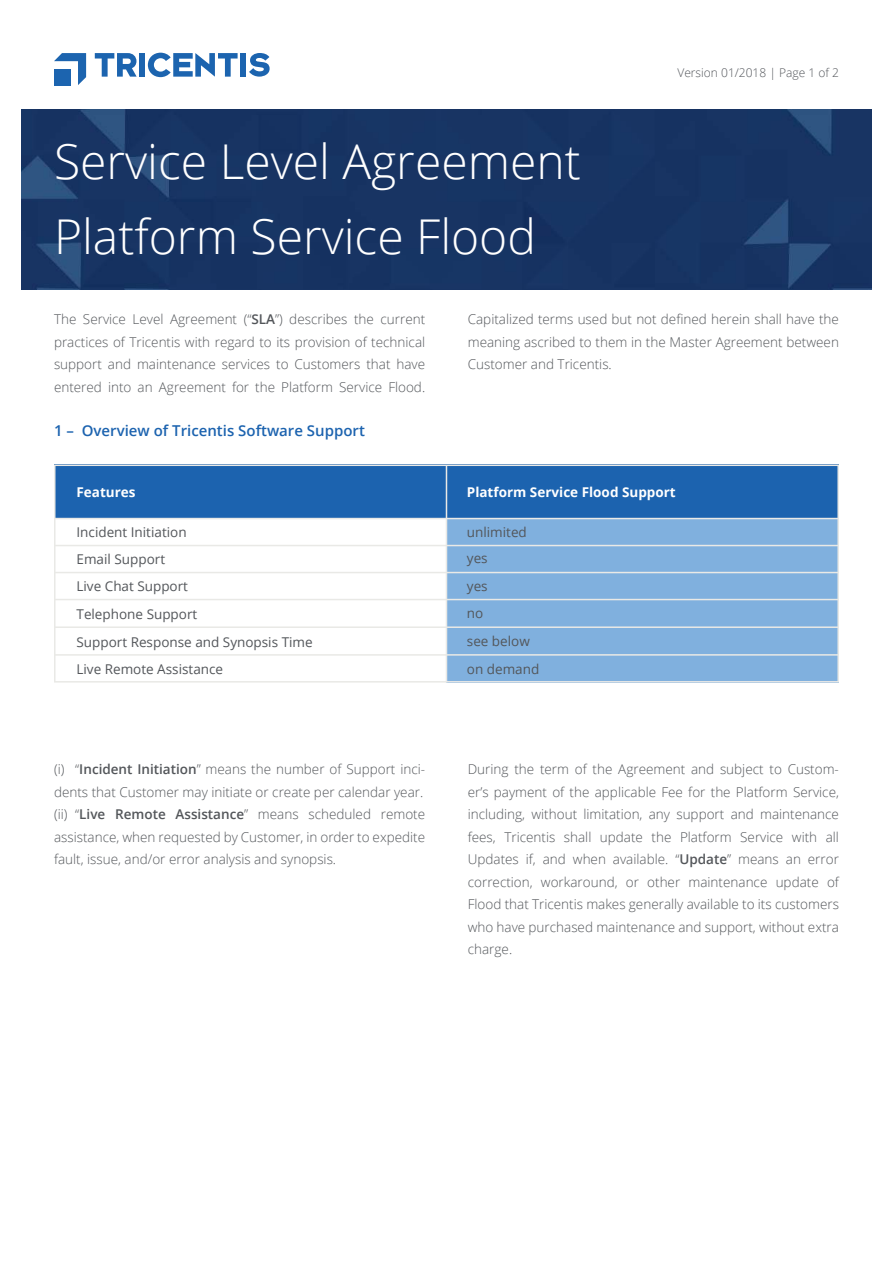
<style>
.page{position:relative;width:893px;height:1263px;background:#fff}
.page>*{position:absolute;margin:0;border:0;box-sizing:border-box;transform-origin:0 0}
.t1{font:300 48px/75.6px "Open Sans";color:#fff}
.t2{font:600 15px "Open Sans";color:#1c63af}
.t3{font:300 13.5px/22.5px "Open Sans";color:#53565a;text-align:justify}
.t4{font:13.5px/27.6px "Open Sans";color:#53565a}
.t5{font:700 13.5px "Open Sans";color:#fff}
.t6{font:300 12px "Open Sans";color:#53565b}
.s1{font-weight:600}
</style>
<div class="page">
<div style="left:21px;top:110px;width:851px;height:180px;background:#173463"></div>
<div style="left:446px;top:465px;width:393px;height:217px;background:#80b0de"></div>
<div style="left:446px;top:464px;width:393px;height:55px;background:#1c63af"></div>
<div style="left:54px;top:464px;width:392px;height:54px;background:#1c63af"></div>
<hr style="left:54px;top:518px;width:785px;height:1px;background:#e9e9e6">
<hr style="left:54px;top:545px;width:785px;height:1px;background:#e9e9e6">
<hr style="left:54px;top:572px;width:785px;height:1px;background:#e9e9e6">
<hr style="left:54px;top:599px;width:785px;height:1px;background:#e9e9e6">
<hr style="left:54px;top:626px;width:785px;height:2px;background:#e9e9e6">
<hr style="left:54px;top:654px;width:785px;height:2px;background:#e9e9e6">
<hr style="left:446px;top:465px;width:1px;height:217px;background:#e9e9e6">
<div style="left:54px;top:464px;width:785px;height:218px;border:2px solid #e9e9e6"></div>
<div style="left:139px;top:53px;width:6px;height:24px;background:#1c64af"></div>
<div style="left:240px;top:53px;width:6px;height:24px;background:#1c64af"></div>
<svg style="left:249px;top:53px;width:21px;height:24px"></svg>
<svg style="left:148px;top:53px;width:90px;height:24px"></svg>
<svg style="left:95px;top:53px;width:42px;height:24px"></svg>
<svg style="left:54px;top:53px;width:32px;height:32px"></svg>
<div style="left:54px;top:69px;width:16px;height:16px;background:#1c64af"></div>
<h1 class="t1" style="left:54px;top:128px;width:528px">Service Level Agreement<br>Platform Service Flood</h1>
<p class="t6" style="left:677px;top:67px;width:163px">Version 01/2018 | Page 1 of 2</p>
<p class="t3" style="left:54px;top:309px;width:373px">The Service Level Agreement (“<span class="s1">SLA</span>”) describes the current practices of Tricentis with regard to its provision of technical support and maintenance services to Customers that have entered into an Agreement for the Platform Service Flood.</p>
<p class="t3" style="left:468px;top:307px;width:373px">Capitalized terms used but not defined herein shall have the meaning ascribed to them in the Master Agreement between Customer and Tricentis.</p>
<p class="t2" style="left:54px;top:425px;width:312px">1 – Overview of Tricentis Software Support</p>
<p class="t5" style="left:77px;top:486px;width:61px">Features</p>
<p class="t4" style="left:77px;top:520px;width:112px;line-height:26.4px">Incident Initiation<br>Email Support</p>
<p class="t4" style="left:77px;top:574px;width:238px">Live Chat Support<br>Telephone Support<br>Support Response and Synopsis Time<br>Live Remote Assistance</p>
<p class="t3" style="left:54px;top:759px;width:373px;text-align:left">(i) “<span class="s1">Incident Initiation</span>” means the number of Support inci&shy;dents that Customer may initiate or create per calendar year. (ii) “<span class="s1">Live Remote Assistance</span>” means scheduled remote assistance, when requested by Customer, in order to expedite fault, issue, and/or error analysis and synopsis.</p>
<p class="t5" style="left:467px;top:486px;width:210px">Platform Service Flood Support</p>
<p class="t4" style="left:467px;top:521px;width:61px;line-height:25.7px">unlimited yes</p>
<p class="t4" style="left:467px;top:573px;width:74px">yes<br>no<br>see below on demand</p>
<p class="t3" style="left:468px;top:759px;width:373px">During the term of the Agreement and subject to Custom&shy;er’s payment of the applicable Fee for the Platform Service, including, without limitation, any support and maintenance fees, Tricentis shall update the Platform Service with all Updates if, and when available. “<span class="s1">Update</span>” means an error correction, workaround, or other maintenance update of Flood that Tricentis makes generally available to its customers who have purchased maintenance and support, without extra charge.</p>
</div>
